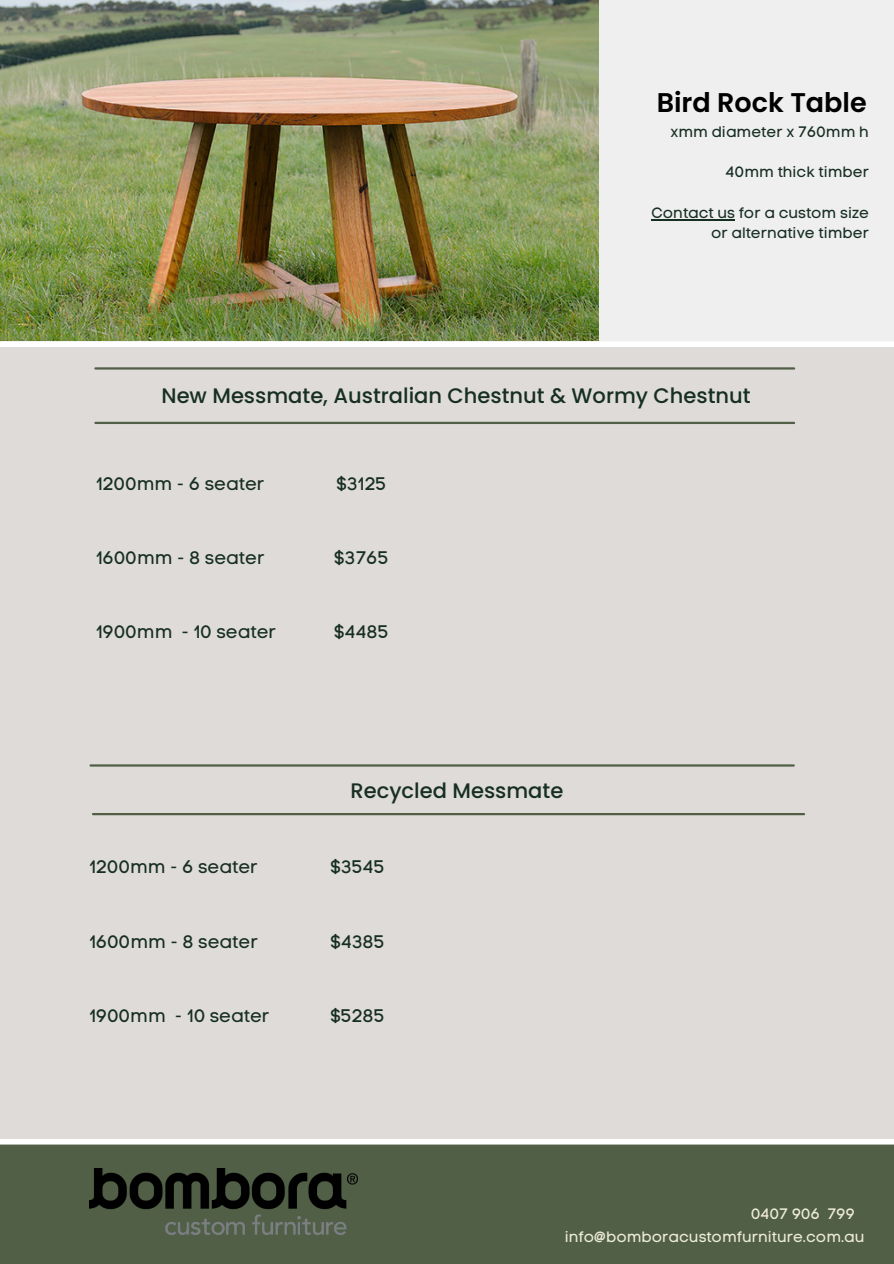
<style>
.page{position:relative;width:894px;height:1264px;background:#fff}
.page>*{position:absolute;margin:0;border:0;box-sizing:border-box;transform-origin:0 0}
.t1{font:600 27px "Poppins";color:#000}
.t2{font:500 21px "Poppins";color:#172e23}
.t3{font:18px "Code Pro Normal LC";color:#172e23}
.t4{font:15px/20.2px "Code Pro Normal LC";color:#172e23;text-align:right}
.t5{font:15px/23px "Code Pro Normal LC";color:#edebda}
</style>
<div class="page">
<div style="left:0;top:0;width:893px;height:1263px;background:#dedbd8"></div>
<div style="left:0;top:1144px;width:893px;height:119px;background:#515f47"></div>
<img style="left:89px;top:1168px;width:268px;height:66px">
<svg style="left:94px;top:367px;width:702px;height:3px"></svg>
<div style="left:0;top:1138px;width:893px;height:6px;background:#fff"></div>
<div style="left:598px;top:0;width:295px;height:345px;background:#efefef"></div>
<hr style="left:95px;top:422px;width:698px;height:2px;background:#515f47">
<hr style="left:95px;top:367px;width:698px;height:2px;background:#515f47">
<hr style="left:90px;top:764px;width:703px;height:2px;background:#515f47">
<hr style="left:93px;top:813px;width:710px;height:2px;background:#515f47">
<div style="left:0;top:341px;width:893px;height:6px;background:#fff"></div>
<img style="left:0;top:0;width:598px;height:340px">
<hr style="left:651px;top:219px;width:83px;height:1px;background:#172e23">
<h1 class="t1" style="left:656px;top:83px;width:211px">Bird Rock Table</h1>
<p class="t4" style="left:670px;top:121px;width:200px">xmm diameter x 760mm h</p>
<p class="t4" style="left:725px;top:162px;width:145px">40mm thick timber</p>
<p class="t4" style="left:651px;top:202px;width:219px">Contact us for a custom size or alternative timber</p>
<p class="t2" style="left:161px;top:381px;width:590px">New Messmate, Australian Chestnut &amp; Wormy Chestnut</p>
<p class="t3" style="left:96px;top:472px;width:170px">1200mm - 6 seater</p>
<p class="t3" style="left:336px;top:472px;width:51px">$3125</p>
<p class="t3" style="left:96px;top:547px;width:170px">1600mm - 8 seater</p>
<p class="t3" style="left:334px;top:547px;width:56px">$3765</p>
<p class="t3" style="left:96px;top:621px;width:181px">1900mm - 10 seater</p>
<p class="t3" style="left:334px;top:621px;width:56px">$4485</p>
<p class="t2" style="left:350px;top:776px;width:214px">Recycled Messmate</p>
<p class="t3" style="left:89px;top:856px;width:170px">1200mm - 6 seater</p>
<p class="t3" style="left:331px;top:856px;width:55px">$3545</p>
<p class="t3" style="left:89px;top:930px;width:170px">1600mm - 8 seater</p>
<p class="t3" style="left:331px;top:930px;width:56px">$4385</p>
<p class="t3" style="left:89px;top:1004px;width:181px">1900mm - 10 seater</p>
<p class="t3" style="left:330px;top:1004px;width:56px">$5285</p>
<p class="t5" style="left:564px;top:1201px;width:301px;text-indent:186px">0407 906 799 info@bomboracustomfurniture.com.au</p>
</div>
